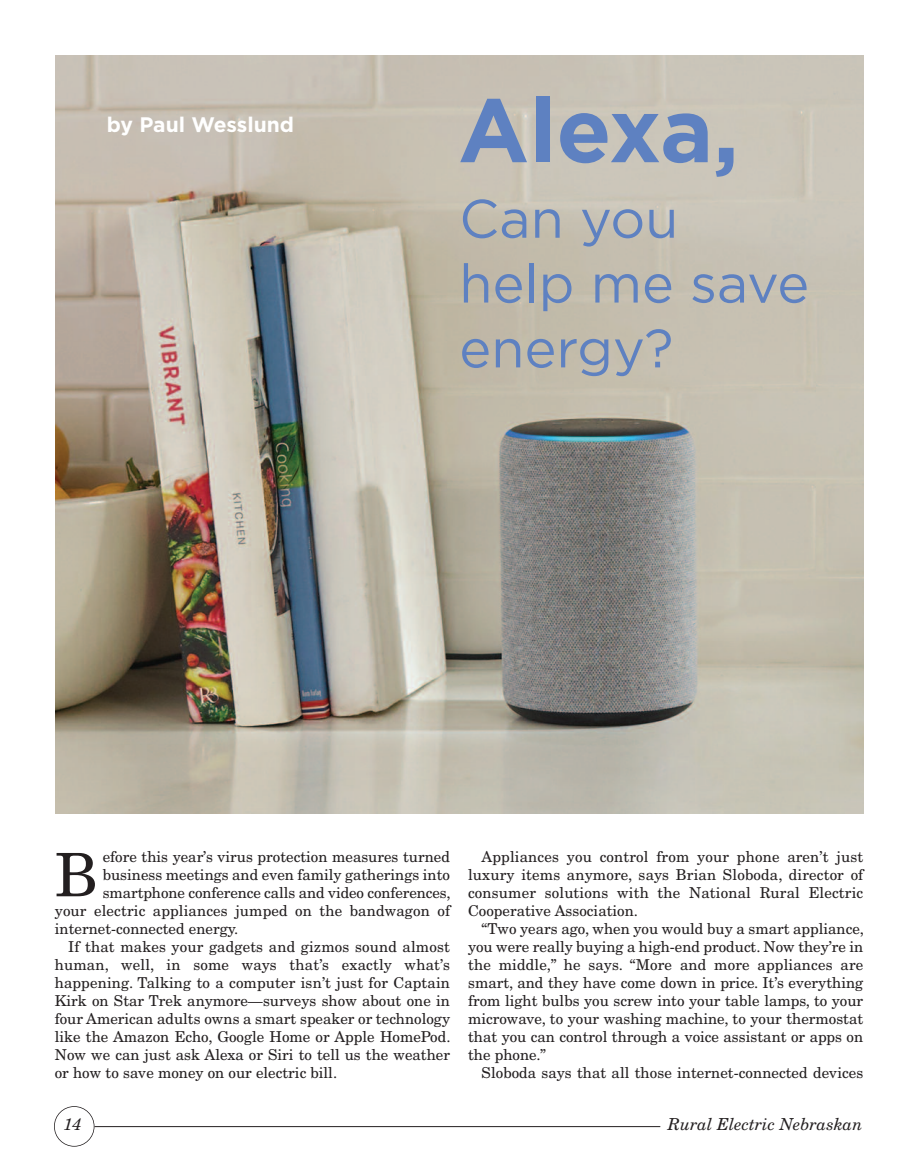
<style>
.page{position:relative;width:918px;height:1175px;background:#fff}
.page>*{position:absolute;margin:0;border:0;box-sizing:border-box;transform-origin:0 0}
.t1{font:700 90px "Gotham";letter-spacing:-.01em;color:#5e81c1}
.t2{font:60px "New Century Schlbk";color:#231f20}
.t3{font:54px/64.8px "Gotham";color:#5e81c1}
.t4{font:700 21px "Gotham";color:#fff}
.t5{font:italic 16.5px "New Century Schlbk";color:#231f20}
.t6{font:15px/18px "New Century Schlbk";color:#231f20;text-align:justify}
</style>
<div class="page">
<div style="left:54px;top:1106px;width:40px;height:40px;border:2px solid #231f20;border-radius:50%"></div>
<hr style="left:94px;top:1126px;width:566px;height:1px;background:#231f20">
<img style="left:56px;top:56px;width:808px;height:757px">
<h3 class="t4" style="left:107px;top:118px;width:189px">by Paul Wesslund</h3>
<h1 class="t1" style="left:458px;top:99px;width:282px">Alexa,</h1>
<h3 class="t3" style="left:459px;top:191px;width:351px">Can you<br>help me save energy?</h3>
<p class="t6" style="left:103px;top:848px;width:349px">efore this year’s virus protection measures turned</p>
<p class="t6" style="left:103px;top:866px;width:349px">business meetings and even family gatherings into</p>
<p class="t6" style="left:103px;top:884px;width:349px">smartphone conference calls and video conferences,</p>
<p class="t6" style="left:55px;top:902px;width:397px">your electric appliances jumped on the bandwagon of</p>
<p class="t6" style="left:55px;top:920px;width:185px">internet-connected energy.</p>
<p class="t6" style="left:68px;top:938px;width:383px">If that makes your gadgets and gizmos sound almost</p>
<p class="t6" style="left:55px;top:956px;width:397px">human, well, in some ways that’s exactly what’s</p>
<p class="t6" style="left:55px;top:974px;width:397px">happening. Talking to a computer isn’t just for Captain</p>
<p class="t6" style="left:55px;top:992px;width:397px">Kirk on Star Trek anymore—surveys show about one in</p>
<p class="t6" style="left:55px;top:1010px;width:397px">four American adults owns a smart speaker or technology</p>
<p class="t6" style="left:55px;top:1028px;width:397px">like the Amazon Echo, Google Home or Apple HomePod.</p>
<p class="t6" style="left:55px;top:1046px;width:397px">Now we can just ask Alexa or Siri to tell us the weather</p>
<p class="t6" style="left:55px;top:1064px;width:284px">or how to save money on our electric bill.</p>
<h2 class="t2" style="left:55px;top:853px;width:45px">B</h2>
<p class="t6" style="left:468px;top:848px;width:397px;text-indent:14px">Appliances you control from your phone aren’t just luxury items anymore, says Brian Sloboda, director of consumer solutions with the National Rural Electric Cooperative Association.</p>
<p class="t6" style="left:468px;top:920px;width:397px;text-indent:13px">“Two years ago, when you would buy a smart appliance, you were really buying a high-end product. Now they’re in the middle,” he says. “More and more appliances are smart, and they have come down in price. It’s everything from light bulbs you screw into your table lamps, to your microwave, to your washing machine, to your thermostat that you can control through a voice assistant or apps on the phone.”</p>
<p class="t6" style="left:482px;top:1064px;width:383px">Sloboda says that all those internet-connected devices</p>
<p class="t5" style="left:63px;top:1118px;width:20px">14</p>
<p class="t5" style="left:668px;top:1118px;width:196px">Rural Electric Nebraskan</p>
</div>
